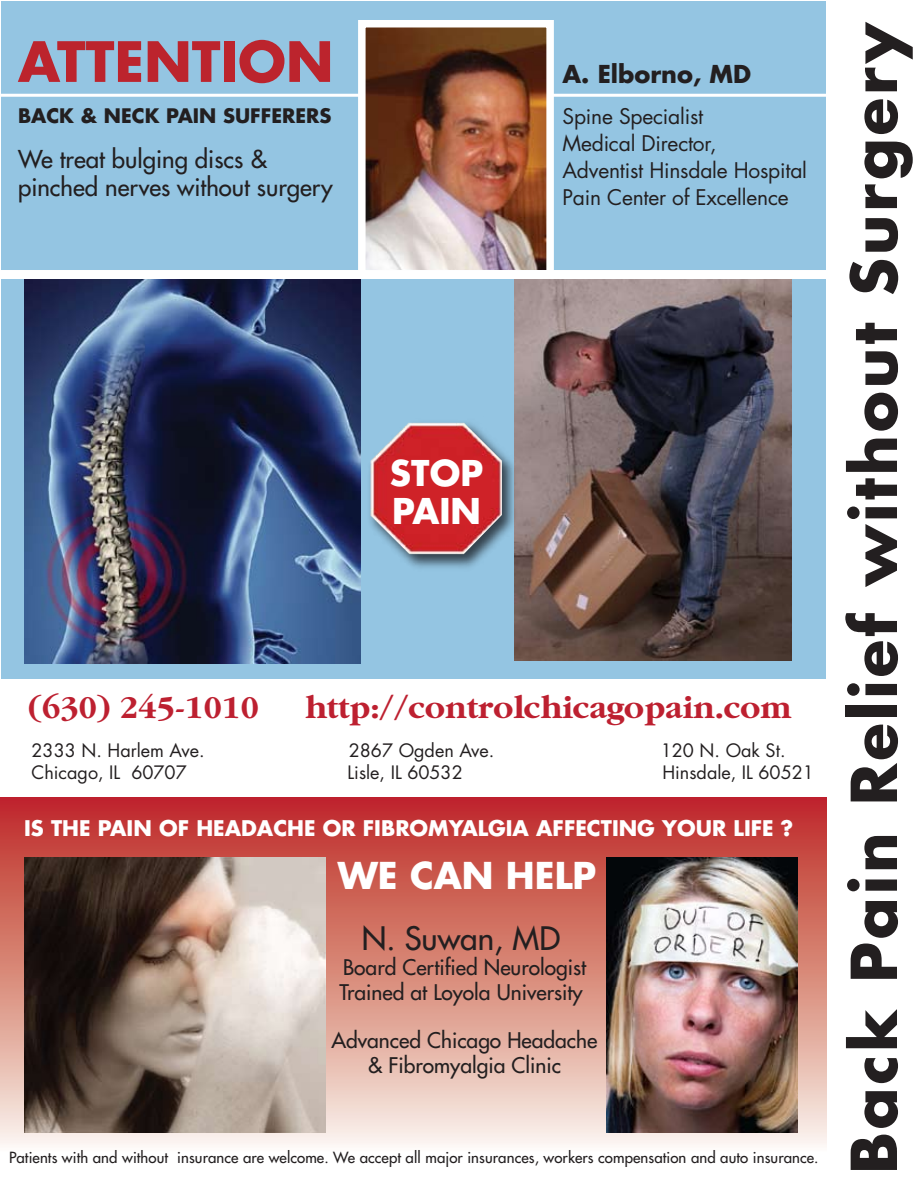
<style>
.page{position:relative;width:918px;height:1188px;background:#fff}
.page>*{position:absolute;margin:0;border:0;box-sizing:border-box;transform-origin:0 0}
.t1{font:700 61.5px "Futura";letter-spacing:.045em;color:#231f20}
.t2{font:700 54px "Futura";color:#bc242d}
.t3{font:700 36px "Futura";color:#fff}
.t4{font:700 34.5px/38.8px "Futura";color:#fff}
.t5{font:700 33px "Garamond";color:#bd2030}
.t6{font:31.5px "Futura";color:#231f20}
.t7{font:24px/28.8px "Futura";color:#231f20}
.t8{font:700 24px "Futura";color:#231f20}
.t9{font:21px/25.2px "Futura";color:#231f20}
.t10{font:21px/27px "Futura";letter-spacing:-.01em;color:#231f20}
.t11{font:700 21px "Futura";color:#fff}
.t12{font:700 19.5px "Futura";color:#231f20}
.t13{font:18px "Futura";color:#231f20}
.t14{font:15px "Futura";letter-spacing:.005em;color:#231f20}
</style>
<div class="page">
<svg style="left:0;top:798px;width:826px;height:347px;background:#d57e76"></svg>
<div style="left:2px;top:2px;width:824px;height:677px;background:#94c5e2"></div>
<img style="left:24px;top:279px;width:337px;height:384px">
<img style="left:515px;top:279px;width:277px;height:382px">
<img style="left:369px;top:416px;width:151px;height:157px">
<img style="left:370px;top:423px;width:132px;height:131px">
<hr style="left:0;top:94px;width:836px;height:3px;background:#fff">
<img style="left:367px;top:29px;width:178px;height:240px">
<div style="left:358px;top:20px;width:196px;height:258px;border:8px solid #fff"></div>
<img style="left:24px;top:858px;width:301px;height:274px">
<img style="left:607px;top:858px;width:190px;height:274px">
<div style="left:0;top:270px;width:837px;height:9px;background:#fff"></div>
<h2 class="t2" style="left:18px;top:24px;width:317px">ATTENTION</h2>
<h3 class="t12" style="left:18px;top:102px;width:315px">BACK &amp; NECK PAIN SUFFERERS</h3>
<h3 class="t7" style="left:18px;top:144px;width:316px">We treat bulging discs &amp; pinched nerves without surgery</h3>
<h3 class="t8" style="left:562px;top:57px;width:190px">A. Elborno, MD</h3>
<h3 class="t10" style="left:562px;top:102px;width:246px">Spine Specialist<br>Medical Director,<br>Adventist Hinsdale Hospital<br>Pain Center of Excellence</h3>
<h3 class="t4" style="left:390px;top:452px;width:95px">STOP<br>PAIN</h3>
<h3 class="t5" style="left:28px;top:690px;width:232px">(630) 245-1010</h3>
<h3 class="t5" style="left:305px;top:690px;width:488px">http://controlchicagopain.com</h3>
<p class="t13" style="left:32px;top:738px;width:175px">2333 N. Harlem Ave.</p>
<p class="t13" style="left:349px;top:738px;width:147px">2867 Ogden Ave.</p>
<p class="t13" style="left:661px;top:738px;width:126px">120 N. Oak St.</p>
<p class="t13" style="left:32px;top:760px;width:157px">Chicago, IL 60707</p>
<p class="t13" style="left:348px;top:760px;width:117px">Lisle, IL 60532</p>
<p class="t13" style="left:662px;top:760px;width:153px">Hinsdale, IL 60521</p>
<h3 class="t11" style="left:24px;top:814px;width:771px">IS THE PAIN OF HEADACHE OR FIBROMYALGIA AFFECTING YOUR LIFE ?</h3>
<h3 class="t3" style="left:338px;top:850px;width:260px">WE CAN HELP</h3>
<h3 class="t6" style="left:362px;top:917px;width:200px">N. Suwan, MD</h3>
<h3 class="t9" style="left:339px;top:954px;width:248px">Board Certified Neurologist<br>Trained at Loyola University</h3>
<h3 class="t9" style="left:332px;top:1027px;width:267px;text-align:center">Advanced Chicago Headache &amp; Fibromyalgia Clinic</h3>
<p class="t14" style="left:9px;top:1147px;width:811px">Patients with and without insurance are welcome. We accept all major insurances, workers compensation and auto insurance.</p>
<h1 class="t1" style="left:831px;top:1174px;width:1152px;rotate:-90deg">Back Pain Relief without Surgery</h1>
</div>
